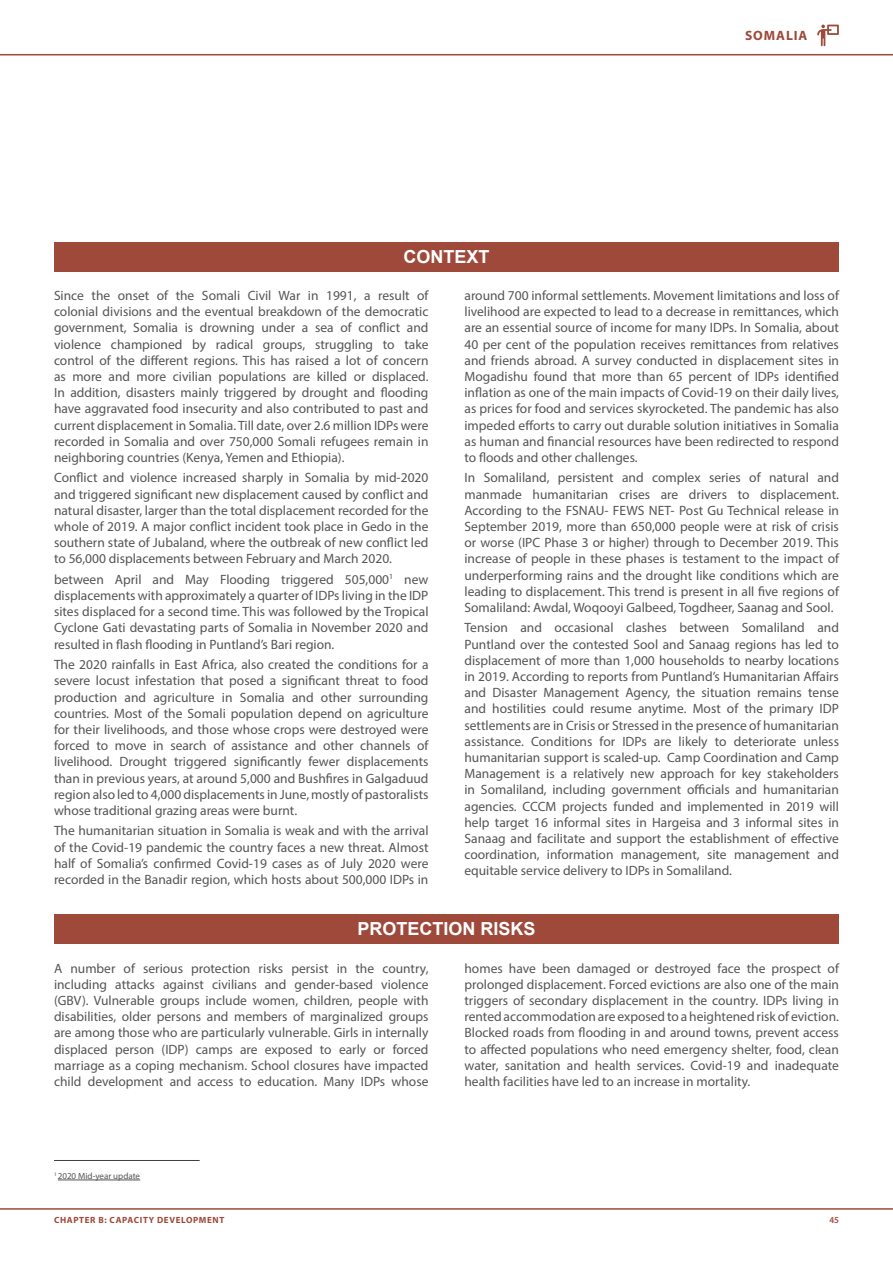
<style>
.page{position:relative;width:893px;height:1263px;background:#fff}
.page>*{position:absolute;margin:0;border:0;box-sizing:border-box;transform-origin:0 0}
.t1{font:700 18px "Arial";color:#fff}
.t2{font:13.5px/16.2px "Myriad Pro";color:#555456;text-align:justify}
.t3{font:700 13.5px "Myriad Pro";letter-spacing:.07em;color:#9e4939}
.t4{font:700 9px "Myriad Pro";letter-spacing:.07em;color:#9e4939}
.t5{font:9px "Myriad Pro";color:#555456}
.t6{font:600 9px "Myriad Pro";color:#9e4939}
</style>
<div class="page">
<hr style="left:0;top:1208px;width:893px;height:2px;background:#9e4939">
<hr style="left:0;top:54px;width:893px;height:1px;background:#9e4939">
<svg style="left:817px;top:25px;width:22px;height:21px"></svg>
<div style="left:54px;top:242px;width:785px;height:29px;background:#9e4939"></div>
<div style="left:54px;top:914px;width:785px;height:29px;background:#9e4939"></div>
<hr style="left:58px;top:1180px;width:82px;height:1px;background:#555456">
<hr style="left:54px;top:1160px;width:146px;height:1px;background:#414042">
<h1 class="t1" style="left:403px;top:245px;width:88px">CONTEXT</h1>
<p class="t3" style="left:745px;top:27px;width:64px">SOMALIA</p>
<p class="t2" style="left:54px;top:287px;width:376px">Since the onset of the Somali Civil War in 1991, a result of colonial divisions and the eventual breakdown of the democratic government, Somalia is drowning under a sea of conflict and violence championed by radical groups, struggling to take control of the different regions. This has raised a lot of concern as more and more civilian populations are killed or displaced.<br>In addition, disasters mainly triggered by drought and flooding have aggravated food insecurity and also contributed to past and current displacement in Somalia. Till date, over 2.6 million IDPs were recorded in Somalia and over 750,000 Somali refugees remain in neighboring countries (Kenya, Yemen and Ethiopia).</p>
<p class="t2" style="left:54px;top:469px;width:376px">Conflict and violence increased sharply in Somalia by mid-2020 and triggered significant new displacement caused by conflict and natural disaster, larger than the total displacement recorded for the whole of 2019. A major conflict incident took place in Gedo in the southern state of Jubaland, where the outbreak of new conflict led to 56,000 displacements between February and March 2020.</p>
<p class="t2" style="left:54px;top:571px;width:376px">between April and May Flooding triggered 505,000<sup>1</sup> new displacements with approximately a quarter of IDPs living in the IDP sites displaced for a second time. This was followed by the Tropical Cyclone Gati devastating parts of Somalia in November 2020 and resulted in flash flooding in Puntland’s Bari region.</p>
<p class="t2" style="left:54px;top:656px;width:376px">The 2020 rainfalls in East Africa, also created the conditions for a severe locust infestation that posed a significant threat to food production and agriculture in Somalia and other surrounding countries. Most of the Somali population depend on agriculture for their livelihoods, and those whose crops were destroyed were forced to move in search of assistance and other channels of livelihood. Drought triggered significantly fewer displacements than in previous years, at around 5,000 and Bushfires in Galgaduud region also led to 4,000 displacements in June, mostly of pastoralists whose traditional grazing areas were burnt.</p>
<p class="t2" style="left:54px;top:822px;width:376px">The humanitarian situation in Somalia is weak and with the arrival of the Covid-19 pandemic the country faces a new threat. Almost half of Somalia’s confirmed Covid-19 cases as of July 2020 were recorded in the Banadir region, which hosts about 500,000 IDPs in</p>
<p class="t2" style="left:464px;top:287px;width:376px">around 700 informal settlements. Movement limitations and loss of livelihood are expected to lead to a decrease in remittances, which are an essential source of income for many IDPs. In Somalia, about 40 per cent of the population receives remittances from relatives and friends abroad. A survey conducted in displacement sites in Mogadishu found that more than 65 percent of IDPs identified inflation as one of the main impacts of Covid-19 on their daily lives, as prices for food and services skyrocketed. The pandemic has also impeded efforts to carry out durable solution initiatives in Somalia as human and financial resources have been redirected to respond to floods and other challenges.</p>
<p class="t2" style="left:464px;top:469px;width:376px">In Somaliland, persistent and complex series of natural and manmade humanitarian crises are drivers to displacement.<br>According to the FSNAU- FEWS NET- Post Gu Technical release in September 2019, more than 650,000 people were at risk of crisis or worse (IPC Phase 3 or higher) through to December 2019. This increase of people in these phases is testament to the impact of underperforming rains and the drought like conditions which are leading to displacement. This trend is present in all five regions of Somaliland: Awdal, Woqooyi Galbeed, Togdheer, Saanag and Sool.</p>
<p class="t2" style="left:464px;top:620px;width:376px">Tension and occasional clashes between Somaliland and Puntland over the contested Sool and Sanaag regions has led to displacement of more than 1,000 households to nearby locations in 2019. According to reports from Puntland’s Humanitarian Affairs and Disaster Management Agency, the situation remains tense and hostilities could resume anytime. Most of the primary IDP settlements are in Crisis or Stressed in the presence of humanitarian assistance. Conditions for IDPs are likely to deteriorate unless humanitarian support is scaled-up. Camp Coordination and Camp Management is a relatively new approach for key stakeholders in Somaliland, including government officials and humanitarian agencies. CCCM projects funded and implemented in 2019 will help target 16 informal sites in Hargeisa and 3 informal sites in Sanaag and facilitate and support the establishment of effective coordination, information management, site management and equitable service delivery to IDPs in Somaliland.</p>
<h1 class="t1" style="left:357px;top:917px;width:180px">PROTECTION RISKS</h1>
<p class="t2" style="left:54px;top:960px;width:376px">A number of serious protection risks persist in the country, including attacks against civilians and gender-based violence (GBV). Vulnerable groups include women, children, people with disabilities, older persons and members of marginalized groups are among those who are particularly vulnerable. Girls in internally displaced person (IDP) camps are exposed to early or forced marriage as a coping mechanism. School closures have impacted child development and access to education. Many IDPs whose</p>
<p class="t2" style="left:464px;top:960px;width:376px">homes have been damaged or destroyed face the prospect of prolonged displacement. Forced evictions are also one of the main triggers of secondary displacement in the country. IDPs living in rented accommodation are exposed to a heightened risk of eviction.<br>Blocked roads from flooding in and around towns, prevent access to affected populations who need emergency shelter, food, clean water, sanitation and health services. Covid-19 and inadequate health facilities have led to an increase in mortality.</p>
<p class="t5" style="left:54px;top:1170px;width:88px"><sup>1</sup> 2020 Mid-year update</p>
<p class="t4" style="left:54px;top:1214px;width:172px">CHAPTER B: CAPACITY DEVELOPMENT</p>
<p class="t6" style="left:829px;top:1214px;width:11px">45</p>
</div>
